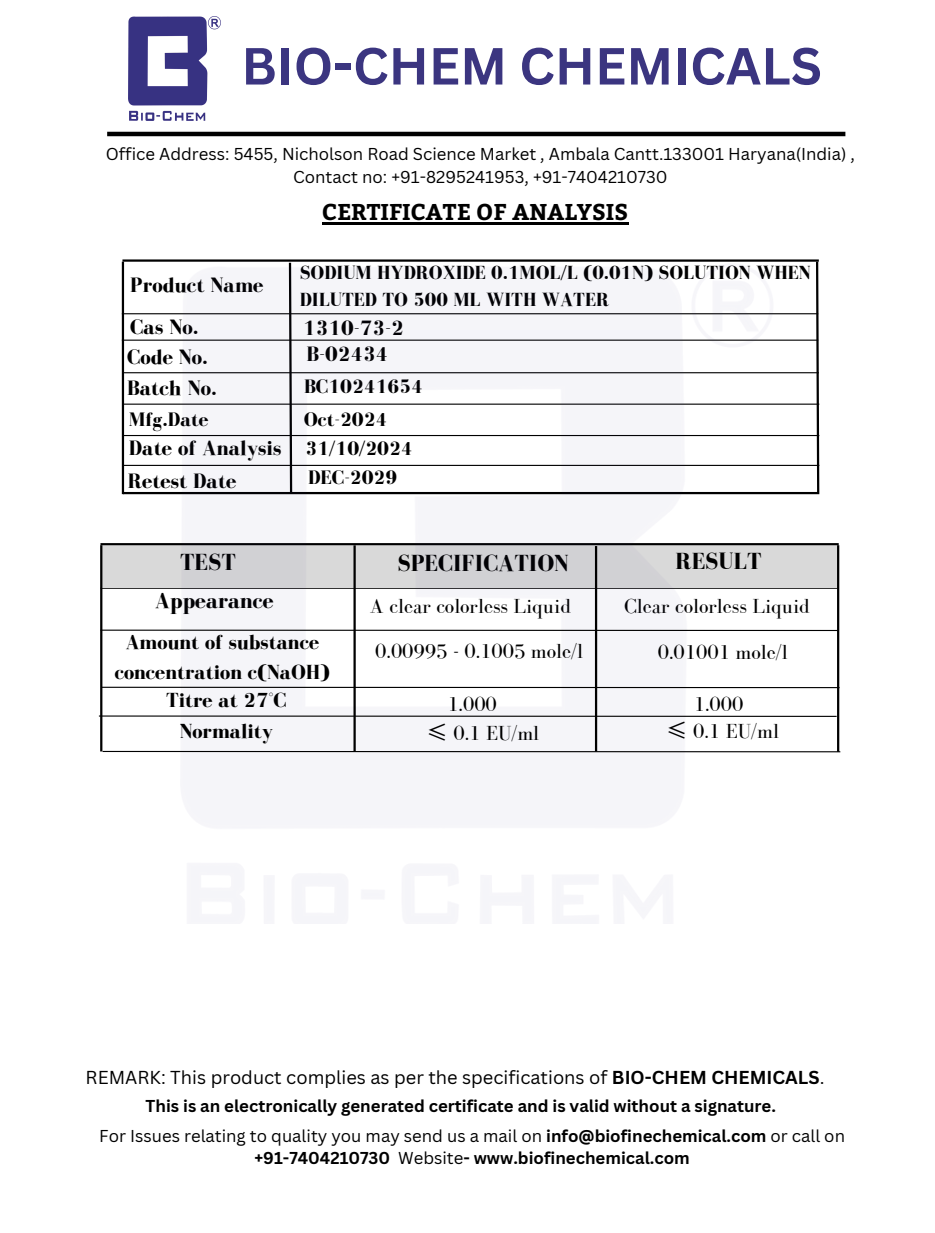
<style>
.page{position:relative;width:935px;height:1233px;background:#fff}
.page>*{position:absolute;margin:0;border:0;box-sizing:border-box;transform-origin:0 0}
.t1{font:700 51px "Canva Sans";color:#3b3580}
.t2{font:700 24px "Bodoni FLF";color:#000}
.t3{font:700 22.8px "Bitter";color:#000}
.t4{font:700 22.5px "Bodoni FLF";color:#000}
.t5{font:700 21.45px "Bodoni FLF";color:#000}
.t6{font:21px "Bodoni FLF";color:#000}
.t7{font:700 21px/29.2px "Bodoni FLF";color:#000;text-align:center}
.t8{font:700 20.1px "Bodoni FLF";color:#000}
.t9{font:700 19.5px/27px "Bodoni FLF";color:#000}
.t10{font:18.3px "Canva Sans";color:#000}
.t11{font:700 16.8px/22.5px "Canva Sans";color:#000;text-align:center}
.t12{font:16.8px/22.5px "Canva Sans";color:#000;text-align:center}
.s1{font-family:"Noto Sans CJ Ksc"}
.s2{font-weight:700}
.s3{font-weight:400}
</style>
<div class="page">
<hr style="left:107px;top:132px;width:738px;height:4px;background:#000">
<img style="left:128px;top:17px;width:93px;height:103px">
<hr style="left:322px;top:222px;width:306px;height:3px;background:#000">
<hr style="left:100px;top:588px;width:739px;height:1px;background:#000">
<hr style="left:100px;top:543px;width:739px;height:2px;background:#000">
<div style="left:103px;top:546px;width:736px;height:42px;background:#d9d9d9"></div>
<hr style="left:122px;top:313px;width:696px;height:1px;background:#000">
<hr style="left:122px;top:340px;width:696px;height:1px;background:#000">
<hr style="left:122px;top:372px;width:697px;height:1px;background:#000">
<hr style="left:123px;top:404px;width:696px;height:1px;background:#000">
<hr style="left:123px;top:435px;width:696px;height:1px;background:#000">
<hr style="left:123px;top:465px;width:696px;height:1px;background:#000">
<hr style="left:123px;top:492px;width:696px;height:2px;background:#000">
<hr style="left:122px;top:262px;width:2px;height:232px;background:#000">
<svg style="left:815px;top:262px;width:5px;height:232px"></svg>
<hr style="left:122px;top:259px;width:697px;height:3px;background:#000">
<hr style="left:837px;top:545px;width:2px;height:207px;background:#000">
<hr style="left:100px;top:545px;width:2px;height:206px;background:#000">
<img style="left:180px;top:263px;width:593px;height:490px">
<hr style="left:100px;top:630px;width:738px;height:1px;background:#000">
<hr style="left:102px;top:687px;width:737px;height:1px;background:#000">
<hr style="left:595px;top:546px;width:2px;height:205px;background:#000">
<hr style="left:353px;top:545px;width:3px;height:206px;background:#000">
<hr style="left:103px;top:751px;width:737px;height:1px;background:#000">
<hr style="left:99px;top:715px;width:738px;height:2px;background:#000">
<h1 class="t1" style="left:241px;top:30px;width:582px">BIO-CHEM CHEMICALS</h1>
<p class="t12" style="left:106px;top:143px;width:751px">Office Address: 5455, Nicholson Road Science Market , Ambala Cantt.133001 Haryana(India) ,<br>Contact no: +91-8295241953, +91-7404210730</p>
<h4 class="t5" style="left:130px;top:273px;width:135px">Product Name</h4>
<h5 class="t5" style="left:130px;top:316px;width:70px">Cas No.</h5>
<h5 class="t5" style="left:127px;top:345px;width:82px">Code No.</h5>
<h5 class="t5" style="left:127px;top:376px;width:91px">Batch No.</h5>
<h5 class="t8" style="left:129px;top:409px;width:81px">Mfg.Date</h5>
<h5 class="t5" style="left:129px;top:437px;width:154px">Date of Analysis</h5>
<h5 class="t5" style="left:128px;top:469px;width:110px">Retest Date</h5>
<h5 class="t3" style="left:322px;top:195px;width:308px">CERTIFICATE OF ANALYSIS</h5>
<h2 class="t9" style="left:300px;top:259px;width:512px">SODIUM HYDROXIDE 0.1MOL/L (0.01N) SOLUTION WHEN<br>DILUTED TO 500 ML WITH WATER</h2>
<h2 class="t5" style="left:303px;top:316px;width:102px">1310-73-2</h2>
<h5 class="t5" style="left:306px;top:342px;width:83px">B-02434</h5>
<h5 class="t8" style="left:304px;top:375px;width:120px">BC10241654</h5>
<h5 class="t8" style="left:304px;top:408px;width:85px">Oct-2024</h5>
<h5 class="t8" style="left:306px;top:438px;width:109px">31/10/2024</h5>
<h5 class="t8" style="left:308px;top:466px;width:91px">DEC-2029</h5>
<h4 class="t2" style="left:180px;top:549px;width:57px">TEST</h4>
<h4 class="t2" style="left:397px;top:550px;width:173px">SPECIFICATION</h4>
<h5 class="t2" style="left:676px;top:548px;width:87px">RESULT</h5>
<h5 class="t4" style="left:155px;top:589px;width:120px">Appearance</h5>
<h2 class="t6" style="left:370px;top:594px;width:203px">A clear colorless Liquid</h2>
<h3 class="t6" style="left:624px;top:594px;width:188px">Clear colorless Liquid</h3>
<h5 class="t7" style="left:115px;top:628px;width:217px">Amount of substance concentration c(NaOH)</h5>
<h5 class="t6" style="left:375px;top:640px;width:209px">0.00995 - 0.1005 mole/l</h5>
<h5 class="t6" style="left:658px;top:641px;width:131px">0.01001 mole/l</h5>
<h5 class="t7" style="left:166px;top:686px;width:122px">Titre at 27°C</h5>
<h5 class="t6" style="left:447px;top:693px;width:51px">1.000</h5>
<h5 class="t6" style="left:694px;top:693px;width:51px">1.000</h5>
<h5 class="t7" style="left:180px;top:717px;width:95px">Normality</h5>
<h6 class="t6" style="left:427px;top:721px;width:114px"><span class="s1">≤</span> 0.1 EU/ml</h6>
<p class="t6" style="left:667px;top:720px;width:114px"><span class="s1">≤</span> 0.1 EU/ml</p>
<h2 class="t10" style="left:86px;top:1065px;width:740px">REMARK: This product complies as per the specifications of <span class="s2">BIO-CHEM CHEMICALS</span>.</h2>
<h4 class="t11" style="left:146px;top:1095px;width:632px">This is an electronically generated certificate and is valid without a signature.</h4>
<p class="t11" style="left:99px;top:1124px;width:747px"><span class="s3">For Issues relating to quality you may send us a mail on</span> info@biofinechemical.com <span class="s3">or call on </span>+91-7404210730 <span class="s3">Website</span>- www.biofinechemical.com</p>
</div>
